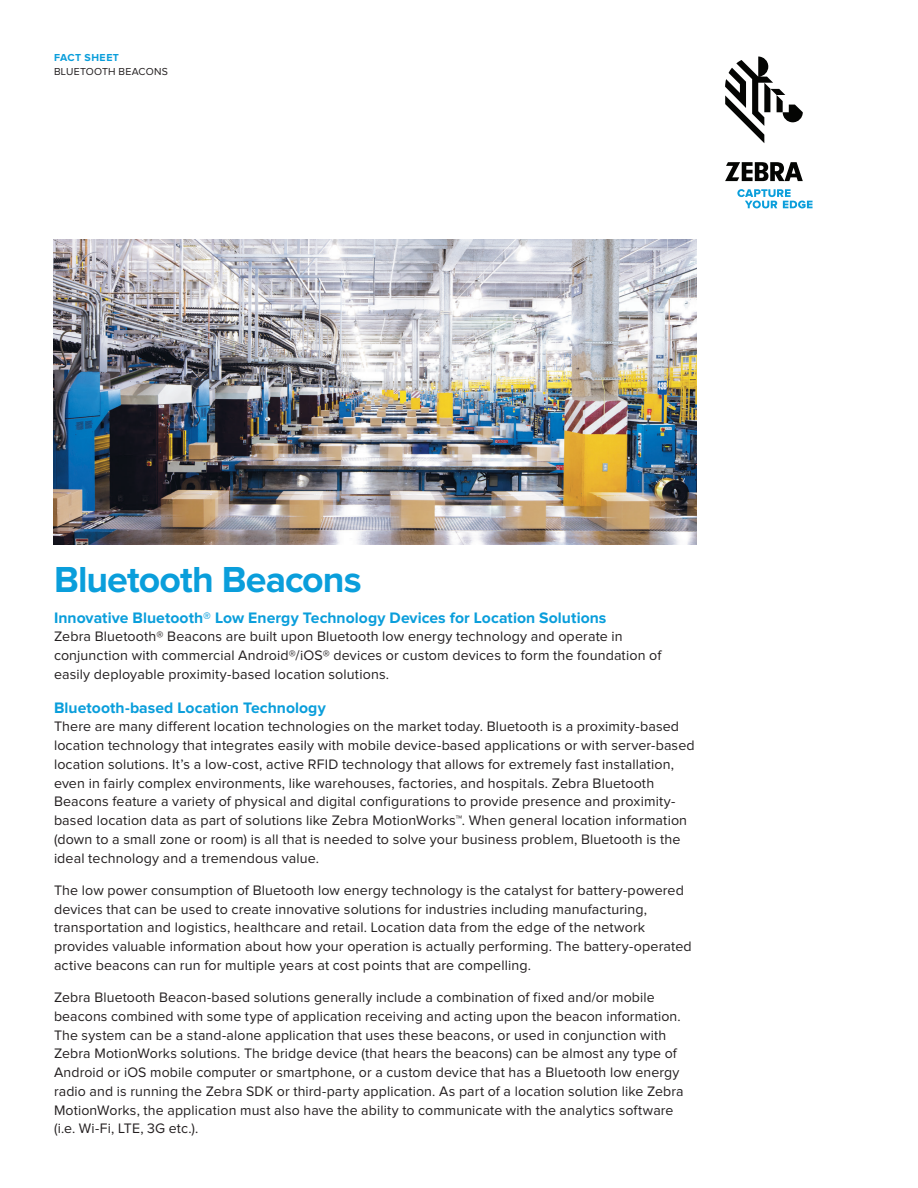
<style>
.page{position:relative;width:918px;height:1188px;background:#fff}
.page>*{position:absolute;margin:0;border:0;box-sizing:border-box;transform-origin:0 0}
.t1{font:700 37.5px "Proxima Nova";color:#0a9edb}
.t2{font:700 15.75px "Proxima Nova";letter-spacing:.005em;color:#0a9edb}
.t3{font:14.25px/18.8px "Proxima Nova";letter-spacing:.01em;color:#231f20}
.t4{font:10.5px "Proxima Nova";letter-spacing:.025em;color:#231f20}
.t5{font:700 10.5px "Proxima Nova";letter-spacing:.05em;color:#0a9edb}
</style>
<div class="page">
<svg style="left:725px;top:57px;width:78px;height:86px"></svg>
<svg style="left:725px;top:162px;width:78px;height:19px"></svg>
<svg style="left:737px;top:189px;width:76px;height:19px"></svg>
<img style="left:54px;top:240px;width:643px;height:304px">
<p class="t5" style="left:54px;top:53px;width:67px">FACT SHEET</p>
<p class="t4" style="left:54px;top:67px;width:116px">BLUETOOTH BEACONS</p>
<h1 class="t1" style="left:54px;top:562px;width:309px">Bluetooth Beacons</h1>
<p class="t2" style="left:54px;top:610px;width:554px">Innovative Bluetooth® Low Energy Technology Devices for Location Solutions</p>
<p class="t3" style="left:54px;top:628px;width:609px">Zebra Bluetooth® Beacons are built upon Bluetooth low energy technology and operate in conjunction with commercial Android®/iOS® devices or custom devices to form the foundation of easily deployable proximity-based location solutions.</p>
<p class="t2" style="left:54px;top:700px;width:273px">Bluetooth-based Location Technology</p>
<p class="t3" style="left:54px;top:718px;width:642px">There are many different location technologies on the market today. Bluetooth is a proximity-based location technology that integrates easily with mobile device-based applications or with server-based location solutions. It’s a low-cost, active RFID technology that allows for extremely fast installation, even in fairly complex environments, like warehouses, factories, and hospitals. Zebra Bluetooth Beacons feature a variety of physical and digital configurations to provide presence and proximity&shy;based location data as part of solutions like Zebra MotionWorks™. When general location information (down to a small zone or room) is all that is needed to solve your business problem, Bluetooth is the ideal technology and a tremendous value.</p>
<p class="t3" style="left:54px;top:881px;width:639px">The low power consumption of Bluetooth low energy technology is the catalyst for battery-powered devices that can be used to create innovative solutions for industries including manufacturing, transportation and logistics, healthcare and retail. Location data from the edge of the network provides valuable information about how your operation is actually performing. The battery-operated active beacons can run for multiple years at cost points that are compelling.</p>
<p class="t3" style="left:54px;top:989px;width:631px">Zebra Bluetooth Beacon-based solutions generally include a combination of fixed and/or mobile beacons combined with some type of application receiving and acting upon the beacon information.<br>The system can be a stand-alone application that uses these beacons, or used in conjunction with Zebra MotionWorks solutions. The bridge device (that hears the beacons) can be almost any type of Android or iOS mobile computer or smartphone, or a custom device that has a Bluetooth low energy radio and is running the Zebra SDK or third-party application. As part of a location solution like Zebra MotionWorks, the application must also have the ability to communicate with the analytics software (i.e. Wi-Fi, LTE, 3G etc.).</p>
</div>
